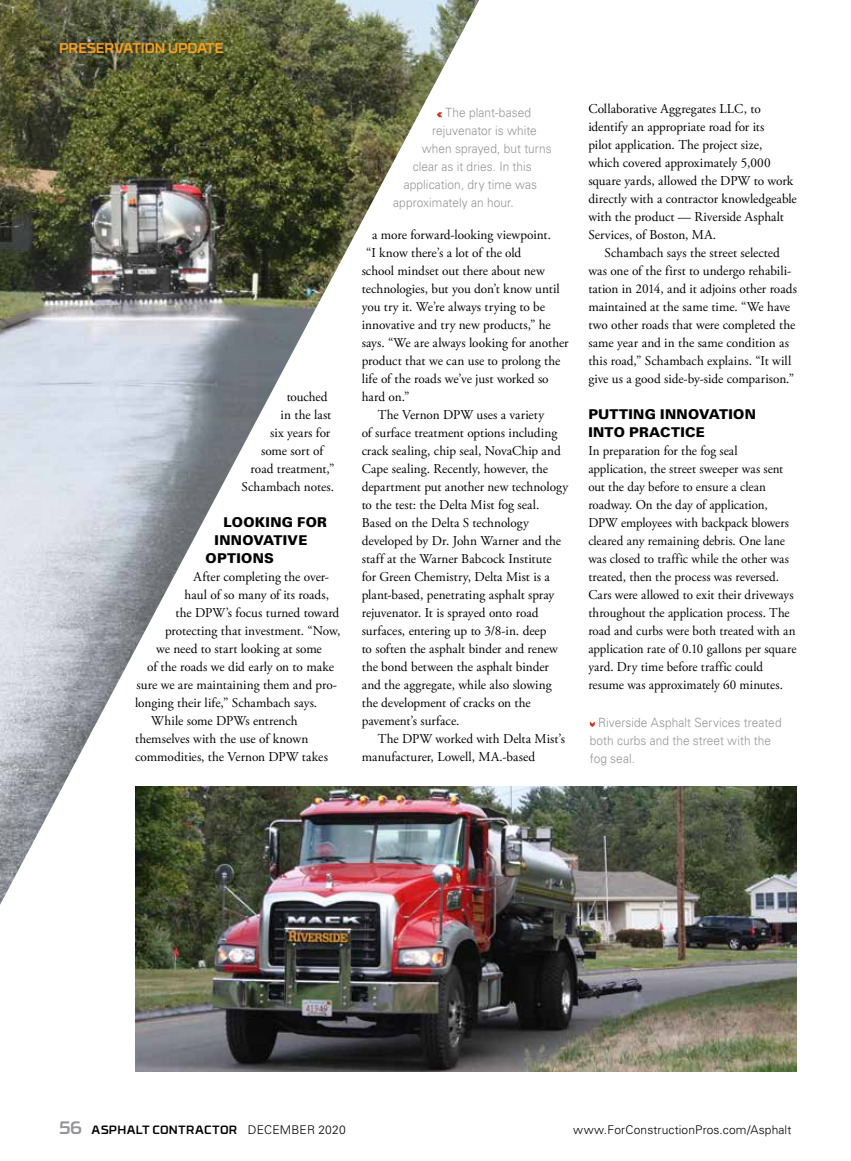
<style>
.page{position:relative;width:851px;height:1161px;background:#fff}
.page>*{position:absolute;margin:0;border:0;box-sizing:border-box;transform-origin:0 0}
.t1{font:500 14.1px "RB No 3.1";letter-spacing:-.01em;color:#f9a01b}
.t2{font:13.5px/18px "Adobe Garamond Pro";color:#000}
.t3{font:13.5px/18px "Adobe Garamond Pro";color:#000;scale:.96 1}
.t4{font:900 13.5px/18px "Univers LT Std";letter-spacing:.015em;color:#000}
.t5{font:300 12.75px/18px "Univers LT Std";letter-spacing:.005em;color:#939598;scale:.93 1}
.t6{font:300 12px "Univers LT Std";letter-spacing:.01em;color:#000}
.t7{font:500 12px "RB No 3.1";letter-spacing:.03em;color:#000}
.s1{font-size:18px;color:#939598}
.s2{font-family:"Univers LT Std";font-weight:300}
</style>
<div class="page">
<img style="left:0;top:0;width:479px;height:905px">
<svg style="left:437px;top:112px;width:5px;height:5px"></svg>
<img style="left:135px;top:786px;width:661px;height:285px">
<svg style="left:590px;top:721px;width:4px;height:6px"></svg>
<p class="t1" style="left:59px;top:37px;width:166px">PRESERVATION UPDATE</p>
<p class="t2" style="left:286px;top:389px;width:42px">touched</p>
<p class="t2" style="left:280px;top:407px;width:52px">in the last</p>
<p class="t2" style="left:270px;top:425px;width:62px">six years for</p>
<p class="t2" style="left:261px;top:443px;width:64px">some sort of</p>
<p class="t2" style="left:250px;top:461px;width:85px">road treatment,”</p>
<p class="t2" style="left:241px;top:479px;width:94px">Schambach notes.</p>
<p class="t4" style="left:224px;top:513px;width:105px">LOOKING FOR</p>
<p class="t4" style="left:214px;top:531px;width:94px">INNOVATIVE</p>
<p class="t4" style="left:205px;top:549px;width:70px">OPTIONS</p>
<p class="t2" style="left:194px;top:569px;width:137px">After completing the over-</p>
<p class="t2" style="left:184px;top:587px;width:146px">haul of so many of its roads,</p>
<p class="t2" style="left:176px;top:605px;width:165px">the DPW’s focus turned toward</p>
<p class="t2" style="left:165px;top:623px;width:177px">protecting that investment. “Now,</p>
<p class="t2" style="left:156px;top:641px;width:167px">we need to start looking at some</p>
<p class="t2" style="left:147px;top:659px;width:188px">of the roads we did early on to make</p>
<p class="t2" style="left:137px;top:677px;width:202px">sure we are maintaining them and pro-</p>
<p class="t2" style="left:135px;top:695px;width:184px">longing their life,” Schambach says.</p>
<p class="t2" style="left:151px;top:713px;width:148px">While some DPWs entrench</p>
<p class="t2" style="left:135px;top:731px;width:175px">themselves with the use of known</p>
<p class="t2" style="left:135px;top:749px;width:194px">commodities, the Vernon DPW takes</p>
<p class="t5" style="left:445px;top:104px;width:93px">The plant-based</p>
<p class="t5" style="left:432px;top:122px;width:114px">rejuvenator is white</p>
<p class="t5" style="left:422px;top:140px;width:141px">when sprayed, but turns</p>
<p class="t5" style="left:413px;top:158px;width:130px">clear as it dries. In this</p>
<p class="t5" style="left:404px;top:176px;width:145px">application, dry time was</p>
<p class="t5" style="left:393px;top:194px;width:131px">approximately an hour.</p>
<p class="t2" style="left:372px;top:227px;width:180px">a more forward-looking viewpoint.</p>
<p class="t2" style="left:366px;top:245px;width:157px">“I know there’s a lot of the old</p>
<p class="t2" style="left:361px;top:263px;width:185px">school mindset out there about new</p>
<p class="t2" style="left:361px;top:281px;width:200px">technologies, but you don’t know until</p>
<p class="t2" style="left:361px;top:299px;width:185px">you try it. We’re always trying to be</p>
<p class="t2" style="left:361px;top:317px;width:191px">innovative and try new products,” he</p>
<p class="t2" style="left:361px;top:335px;width:208px">says. “We are always looking for another</p>
<p class="t2" style="left:361px;top:353px;width:200px">product that we can use to prolong the</p>
<p class="t2" style="left:361px;top:371px;width:188px">life of the roads we’ve just worked so</p>
<p class="t2" style="left:361px;top:389px;width:49px">hard on.”</p>
<p class="t2" style="left:378px;top:407px;width:168px">The Vernon DPW uses a variety</p>
<p class="t2" style="left:361px;top:425px;width:197px">of surface treatment options including</p>
<p class="t2" style="left:361px;top:443px;width:200px">crack sealing, chip seal, NovaChip and</p>
<p class="t2" style="left:361px;top:461px;width:188px">Cape sealing. Recently, however, the</p>
<p class="t2" style="left:361px;top:479px;width:208px">department put another new technology</p>
<p class="t2" style="left:361px;top:497px;width:179px">to the test: the Delta Mist fog seal.</p>
<p class="t2" style="left:361px;top:515px;width:169px">Based on the Delta S technology</p>
<p class="t2" style="left:361px;top:533px;width:201px">developed by Dr. John Warner and the</p>
<p class="t2" style="left:361px;top:551px;width:191px">staff at the Warner Babcock Institute</p>
<p class="t2" style="left:361px;top:568px;width:190px">for Green Chemistry, Delta Mist is a</p>
<p class="t2" style="left:361px;top:586px;width:194px">plant-based, penetrating asphalt spray</p>
<p class="t2" style="left:361px;top:604px;width:178px">rejuvenator. It is sprayed onto road</p>
<p class="t2" style="left:361px;top:622px;width:186px">surfaces, entering up to 3/8-in. deep</p>
<p class="t2" style="left:361px;top:640px;width:198px">to soften the asphalt binder and renew</p>
<p class="t2" style="left:361px;top:658px;width:189px">the bond between the asphalt binder</p>
<p class="t2" style="left:361px;top:676px;width:191px">and the aggregate, while also slowing</p>
<p class="t2" style="left:361px;top:694px;width:171px">the development of cracks on the</p>
<p class="t2" style="left:361px;top:712px;width:99px">pavement’s surface.</p>
<p class="t2" style="left:378px;top:730px;width:189px">The DPW worked with Delta Mist’s</p>
<p class="t2" style="left:361px;top:748px;width:175px">manufacturer, Lowell, MA.-based</p>
<p class="t2" style="left:588px;top:100px;width:210px">Collaborative Aggregates LLC, to identify an appropriate road for its<br>pilot application. The project size, which covered approximately 5,000 square yards, allowed the DPW to work directly with a contractor knowledgeable with the product — Riverside Asphalt Services, of Boston, MA.</p>
<p class="t2" style="left:588px;top:244px;width:210px;text-align:center">Schambach says the street selected<br>was one of the first to undergo rehabili&shy;tation in 2014, and it adjoins other roads maintained at the same time. “We have two other roads that were completed the same year and in the same condition as this road,” Schambach explains. “It will give us a good side-by-side comparison.”</p>
<p class="t4" style="left:588px;top:405px;width:169px">PUTTING INNOVATION<br>INTO PRACTICE</p>
<p class="t3" style="left:588px;top:443px;width:218px">In preparation for the fog seal application, the street sweeper was sent out the day before to ensure a clean roadway. On the day of application, DPW employees with backpack blowers cleared any remaining debris. One lane was closed to traffic while the other was treated, then the process was reversed.<br>Cars were allowed to exit their driveways throughout the application process. The road and curbs were both treated with an application rate of 0.10 gallons per square yard. Dry time before traffic could resume was approximately 60 minutes.</p>
<p class="t5" style="left:590px;top:714px;width:208px;text-indent:8px">Riverside Asphalt Services treated both curbs and the street with the fog seal.</p>
<p class="t7" style="left:59px;top:1120px;width:288px"><span class="s1">56</span> ASPHALT CONTRACTOR <span class="s2">DECEMBER 2020</span></p>
<p class="t6" style="left:573px;top:1123px;width:220px">www.ForConstructionPros.com/Asphalt</p>
</div>
